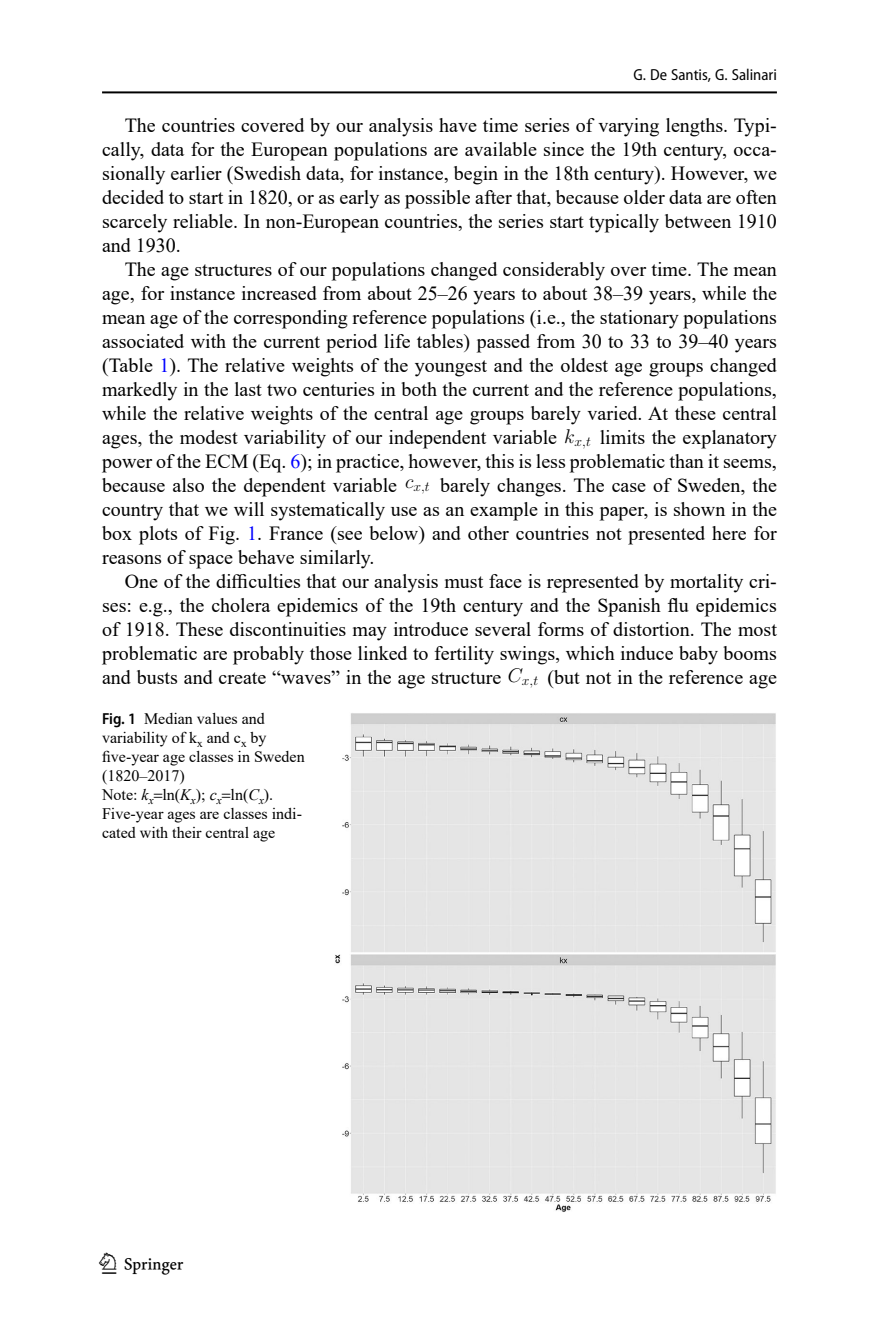
<style>
.page{position:relative;width:879px;height:1333px;background:#fff}
.page>*{position:absolute;margin:0;border:0;box-sizing:border-box;transform-origin:0 0}
.t1{font:30px "Springnew";color:#000}
.Body_Text_Indent{font:20px/24px "Times New Roman";color:#000;text-align:justify}
.Figure_Caption_Side{font:16px/19px "Times New Roman";color:#000}
.t2{font:semi-condensed 16px "Myriad Pro";color:#000}
.t3{font:13.8px "CMMI12";color:#000}
.s1{color:#00f}
.s2{font-family:"Myriad Pro";font-weight:600;font-stretch:semi-condensed}
.s3{font-style:italic}
</style>
<div class="page">
<hr style="left:102px;top:91px;width:675px;height:2px;background:#000">
<img style="left:335px;top:713px;width:441px;height:499px">
<p class="t2" style="left:633px;top:66px;width:145px">G. De Santis, G. Salinari</p>
<p class="Body_Text_Indent" style="left:102px;top:112px;width:676px;text-indent:23px">The countries covered by our analysis have time series of varying lengths. Typi&shy;cally, data for the European populations are available since the 19th century, occa&shy;sionally earlier (Swedish data, for instance, begin in the 18th century). However, we decided to start in 1820, or as early as possible after that, because older data are often scarcely reliable. In non-European countries, the series start typically between 1910 and 1930.</p>
<p class="Body_Text_Indent" style="left:102px;top:256px;width:676px;text-indent:23px">The age structures of our populations changed considerably over time. The mean age, for instance increased from about 25–26 years to about 38–39 years, while the mean age of the corresponding reference populations (i.e., the stationary populations associated with the current period life tables) passed from 30 to 33 to 39–40 years (Table <span class="s1">1</span>). The relative weights of the youngest and the oldest age groups changed markedly in the last two centuries in both the current and the reference populations, while the relative weights of the central age groups barely varied. At these central ages, the modest variability of our independent variable</p>
<p class="t3" style="left:564px;top:435px;width:28px"><sup>k</sup>x,t</p>
<p class="Body_Text_Indent" style="left:102px;top:424px;width:676px;text-indent:498px">limits the explanatory power of the ECM (Eq. <span class="s1">6</span>); in practice, however, this is less problematic than it seems, because also the dependent variable</p>
<p class="Body_Text_Indent" style="left:102px;top:472px;width:676px;text-indent:338px">barely changes. The case of Sweden, the country that we will systematically use as an example in this paper, is shown in the box plots of Fig. <span class="s1">1</span>. France (see below) and other countries not presented here for reasons of space behave similarly.</p>
<p class="Body_Text_Indent" style="left:102px;top:568px;width:676px;text-indent:23px">One of the difficulties that our analysis must face is represented by mortality cri&shy;ses: e.g., the cholera epidemics of the 19th century and the Spanish flu epidemics of 1918. These discontinuities may introduce several forms of distortion. The most problematic are probably those linked to fertility swings, which induce baby booms and busts and create “waves” in the age structure</p>
<p class="t3" style="left:405px;top:480px;width:26px"><sup>c</sup>x,t</p>
<p class="t3" style="left:508px;top:675px;width:32px"><sup>C</sup>x,t</p>
<p class="Body_Text_Indent" style="left:547px;top:664px;width:231px">(but not in the reference age</p>
<p class="Figure_Caption_Side" style="left:102px;top:708px;width:204px"><span class="s2">Fig. 1</span> Median values and variability of k<sub>x</sub> and c<sub>x</sub> by five-year age classes in Sweden (1820–2017)</p>
<p class="Figure_Caption_Side" style="left:102px;top:784px;width:201px">Note: <span class="s3">k</span><sub>x</sub> ln(<span class="s3">K</span><sub>x</sub>); <span class="s3">c</span><sub>x</sub> ln(<span class="s3">C</span><sub>x</sub>).<br>Five-year ages are classes indi&shy;cated with their central age</p>
<h1 class="t1" style="left:102px;top:1246px;width:83px">1 3</h1>
</div>
